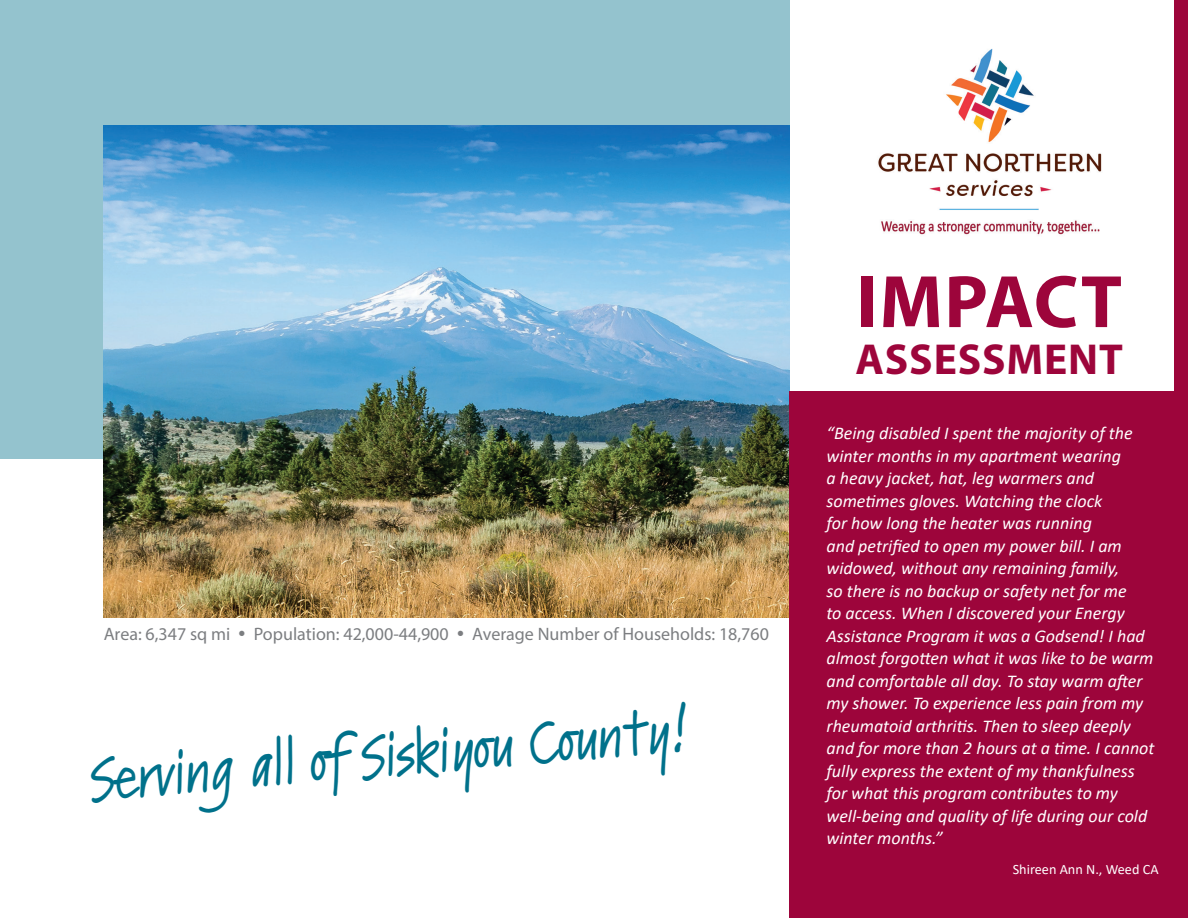
<style>
.page{position:relative;width:1188px;height:918px;background:#fff}
.page>*{position:absolute;margin:0;border:0;box-sizing:border-box;transform-origin:0 0}
.t1{font:700 75px "Myriad Pro";letter-spacing:.02em;color:#9d053b}
.t2{font:600 expanded 56.7px "Kremlin Pro";color:#00718b;scale:.74 1}
.t3{font:700 43.5px "Myriad Pro";letter-spacing:.02em;color:#9d053b}
.t4{font:italic 18px/22.5px "Calibri";color:#fff}
.t5{font:18px "Myriad Pro";color:#7c7e81}
.t6{font:14.25px "Calibri";color:#fff}
</style>
<div class="page">
<div style="left:0;top:0;width:789px;height:459px;background:#94c3ce"></div>
<img style="left:104px;top:126px;width:685px;height:491px">
<div style="left:789px;top:392px;width:399px;height:526px;background:#9d053b"></div>
<img style="left:878px;top:49px;width:224px;height:186px">
<div style="left:1174px;top:0;width:14px;height:918px;background:#9d053b"></div>
<p class="t5" style="left:104px;top:623px;width:667px">Area: 6,347 sq mi • Population: 42,000-44,900 • Average Number of Households: 18,760</p>
<p class="t2" style="left:88px;top:741px;width:811px;rotate:-5deg">Serving all of Siskiyou County!</p>
<p class="t1" style="left:857px;top:253px;width:267px">IMPACT</p>
<p class="t3" style="left:856px;top:331px;width:269px">ASSESSMENT</p>
<p class="t4" style="left:826px;top:421px;width:330px">“Being disabled I spent the majority of the winter months in my apartment wearing<br>a heavy jacket, hat, leg warmers and sometimes gloves. Watching the clock<br>for how long the heater was running<br>and petrified to open my power bill. I am widowed, without any remaining family,<br>so there is no backup or safety net for me<br>to access. When I discovered your Energy Assistance Program it was a Godsend! I had almost forgotten what it was like to be warm and comfortable all day. To stay warm after my shower. To experience less pain from my rheumatoid arthritis. Then to sleep deeply and for more than 2 hours at a time. I cannot fully express the extent of my thankfulness for what this program contributes to my well-being and quality of life during our cold winter months.”</p>
<p class="t6" style="left:1013px;top:860px;width:147px">Shireen Ann N., Weed CA</p>
</div>
